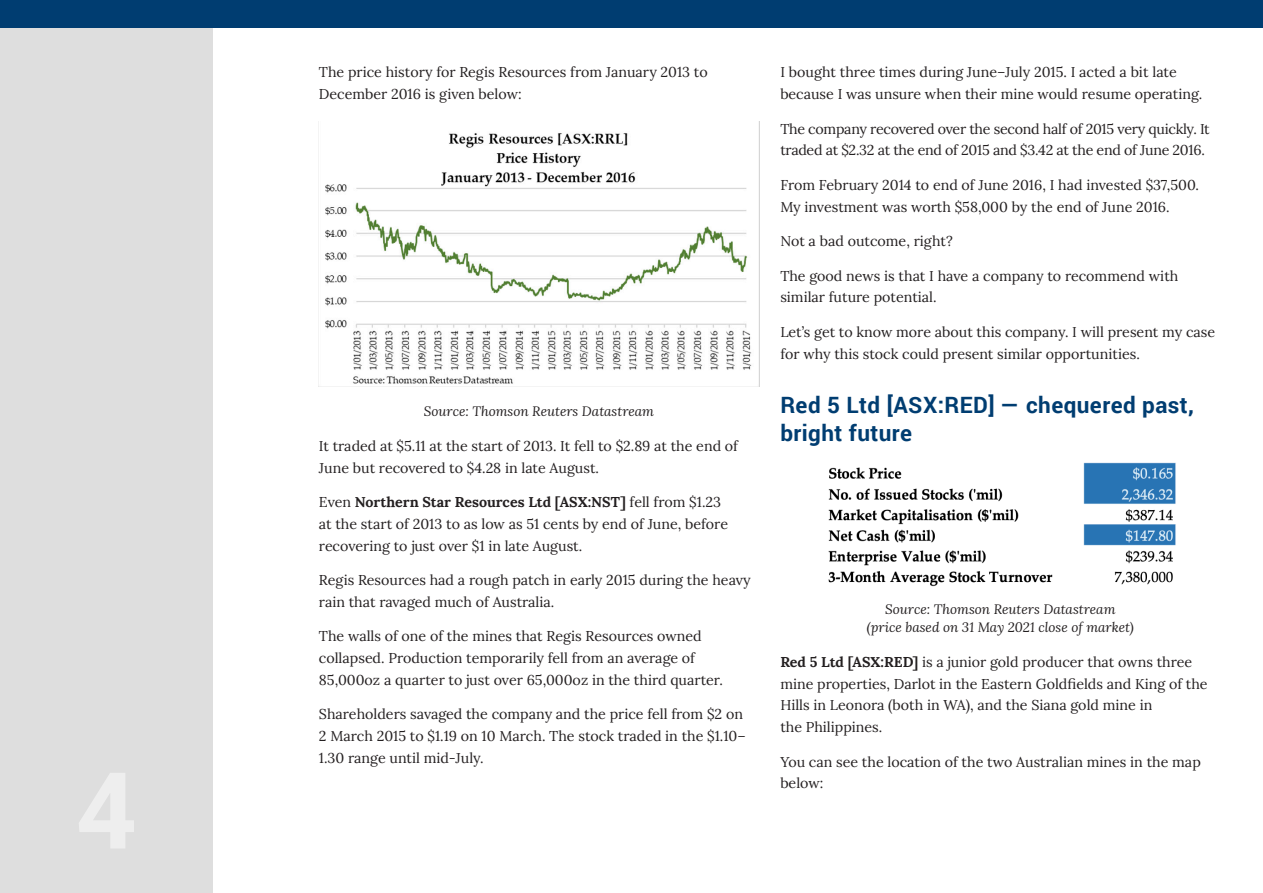
<style>
.page{position:relative;width:1263px;height:893px;background:#fff}
.page>*{position:absolute;margin:0;border:0;box-sizing:border-box;transform-origin:0 0}
.Heading_1{font:700 22.5px/28.5px "Roboto";letter-spacing:.02em;color:#003d71}
.Body{font:14.25px/21.8px "Lora";color:#231f20}
.Body-2{font:14.25px/21.8px "Lora";letter-spacing:-.02em;color:#231f20}
.Source{font:italic 13.5px/18px "Lora";color:#231f20;text-align:center}
.s1{font-weight:700}
</style>
<div class="page">
<div style="left:0;top:0;width:213px;height:893px;background:#dedede"></div>
<div style="left:0;top:0;width:1263px;height:27px;background:#003d71"></div>
<img style="left:319px;top:133px;width:440px;height:254px">
<img style="left:828px;top:462px;width:348px;height:125px">
<p class="Body" style="left:319px;top:60px;width:390px">The price history for Regis Resources from January 2013 to<br>December 2016 is given below:</p>
<p class="Source" style="left:424px;top:402px;width:232px">Source: Thomson Reuters Datastream</p>
<p class="Body" style="left:319px;top:434px;width:421px">It traded at $5.11 at the start of 2013. It fell to $2.89 at the end of<br>June but recovered to $4.28 in late August.</p>
<p class="Body" style="left:319px;top:490px;width:411px">Even <span class="s1">Northern Star Resources Ltd [ASX:NST]</span> fell from $1.23 at the start of 2013 to as low as 51 cents by end of June, before recovering to just over $1 in late August.</p>
<p class="Body" style="left:319px;top:568px;width:433px">Regis Resources had a rough patch in early 2015 during the heavy rain that ravaged much of Australia.</p>
<p class="Body" style="left:319px;top:624px;width:406px">The walls of one of the mines that Regis Resources owned collapsed. Production temporarily fell from an average of<br>85,000oz a quarter to just over 65,000oz in the third quarter.</p>
<p class="Body" style="left:319px;top:702px;width:428px">Shareholders savaged the company and the price fell from $2 on<br>2 March 2015 to $1.19 on 10 March. The stock traded in the $1.10–<br>1.30 range until mid-July.</p>
<p class="Body" style="left:780px;top:60px;width:424px">I bought three times during June–July 2015. I acted a bit late because I was unsure when their mine would resume operating.</p>
<p class="Body-2" style="left:780px;top:117px;width:431px">The company recovered over the second half of 2015 very quickly. It traded at $2.32 at the end of 2015 and $3.42 at the end of June 2016.</p>
<p class="Body" style="left:780px;top:173px;width:420px">From February 2014 to end of June 2016, I had invested $37,500.<br>My investment was worth $58,000 by the end of June 2016.</p>
<p class="Body" style="left:780px;top:229px;width:174px">Not a bad outcome, right?</p>
<p class="Body" style="left:780px;top:264px;width:400px">The good news is that I have a company to recommend with similar future potential.</p>
<p class="Body" style="left:780px;top:320px;width:436px">Let’s get to know more about this company. I will present my case for why this stock could present similar opportunities.</p>
<p class="Heading_1" style="left:780px;top:390px;width:415px">Red 5 Ltd [ASX:RED] — chequered past, bright future</p>
<p class="Source" style="left:867px;top:600px;width:268px">Source: Thomson Reuters Datastream (price based on 31 May 2021 close of market)</p>
<p class="Body" style="left:780px;top:650px;width:429px"><span class="s1">Red 5 Ltd [ASX:RED]</span> is a junior gold producer that owns three mine properties, Darlot in the Eastern Goldfields and King of the Hills in Leonora (both in WA), and the Siana gold mine in<br>the Philippines.</p>
<p class="Body" style="left:780px;top:750px;width:422px">You can see the location of the two Australian mines in the map below:</p>
</div>
